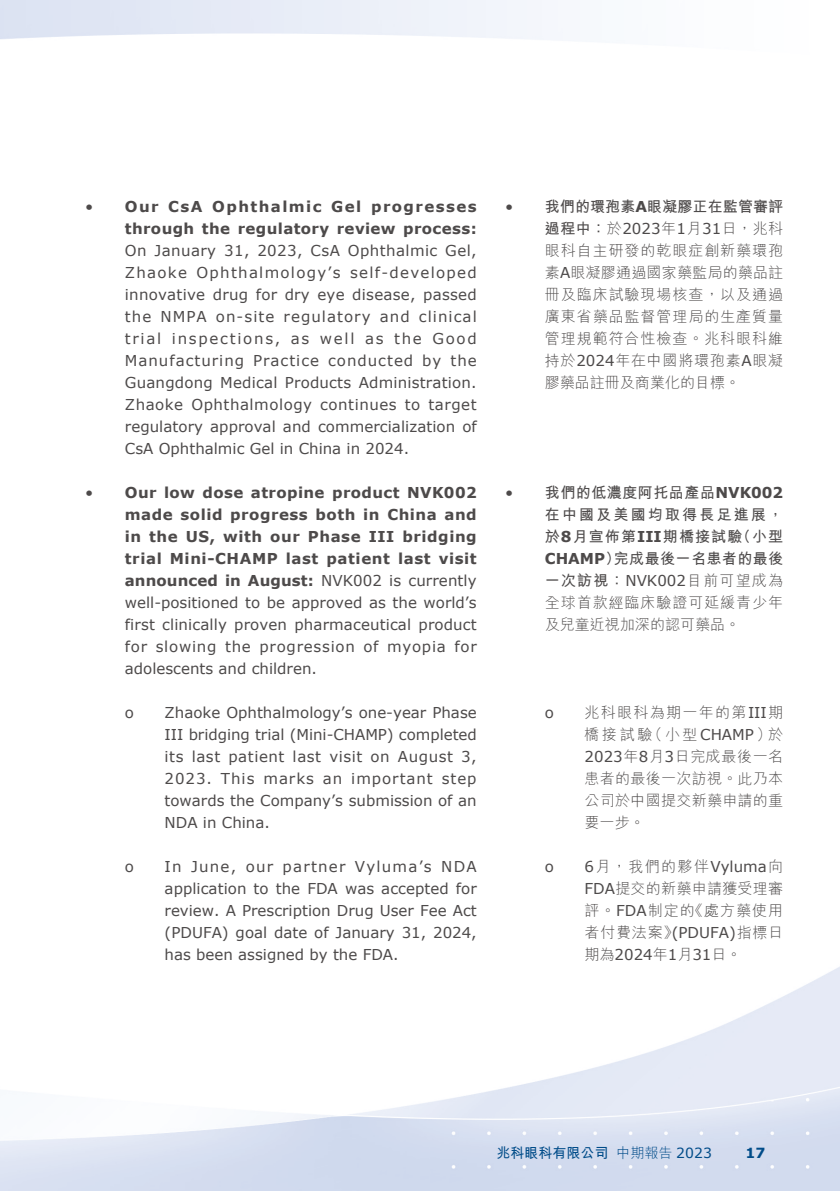
<style>
.page{position:relative;width:840px;height:1191px;background:#fff}
.page>*{position:absolute;margin:0;border:0;box-sizing:border-box;transform-origin:0 0}
.t1{font:15px/22px "Verdana";color:#4d4a4a;text-align:justify}
.t2{font:300 15px/22px "M Hei HK";letter-spacing:.05em;color:#4d4a4a;text-align:justify}
.t3{font:700 15px/22px "M Hei HK";letter-spacing:.055em;color:#4d4a4a;text-align:justify}
.t4{font:700 15px/21.8px "Verdana";letter-spacing:.025em;color:#4d4a4a;text-align:right}
.t5{font:700 14px "M Hei HK";color:#004c89}
.t6{font:700 14px "Verdana";color:#004c89}
.s1{font-weight:400}
.s2{font-weight:700}
.s3{font-family:"Verdana";font-weight:400}
.s4{font-family:"Verdana";font-weight:700}
.s5{font-family:"Verdana"}
.s6{font-family:"M Hei HK";font-weight:700}
.s7{font-family:"M Hei HK";font-weight:300}
.s8{font-weight:300}
</style>
<div class="page">
<p class="t4" style="left:85px;top:195px;width:393px"><span class="s1">•</span> Our CsA Ophthalmic Gel progresses through the regulatory review process:</p>
<p class="t1" style="left:125px;top:239px;width:353px">On January 31, 2023, CsA Ophthalmic Gel, Zhaoke Ophthalmology’s self-developed innovative drug for dry eye disease, passed the NMPA on-site regulatory and clinical trial inspections, as well as the Good Manufacturing Practice conducted by the Guangdong Medical Products Administration.<br>Zhaoke Ophthalmology continues to target regulatory approval and commercialization of CsA Ophthalmic Gel in China in 2024.</p>
<p class="t1" style="left:125px;top:481px;width:353px;text-indent:-40px">• <span class="s2">Our low dose atropine product NVK002 made solid progress both in China and in the US, with our Phase III bridging trial Mini-CHAMP last patient last visit announced in August:</span> NVK002 is currently well-positioned to be approved as the world’s first clinically proven pharmaceutical product for slowing the progression of myopia for adolescents and children.</p>
<p class="t1" style="left:125px;top:701px;width:11px">o</p>
<p class="t1" style="left:164px;top:701px;width:313px">Zhaoke Ophthalmology’s one-year Phase III bridging trial (Mini-CHAMP) completed its last patient last visit on August 3, 2023. This marks an important step towards the Company’s submission of an NDA in China.</p>
<p class="t1" style="left:125px;top:855px;width:11px">o</p>
<p class="t1" style="left:164px;top:855px;width:313px">In June, our partner Vyluma’s NDA application to the FDA was accepted for review. A Prescription Drug User Fee Act (PDUFA) goal date of January 31, 2024, has been assigned by the FDA.</p>
<p class="t2" style="left:544px;top:195px;width:240px;text-indent:-40px"><span class="s3">•</span> <span class="s2">我們的環孢素</span><span class="s4">A</span><span class="s2">眼凝膠正在監管審評過程中：</span>於<span class="s3">2023</span>年<span class="s3">1</span>月<span class="s3">31</span>日，兆科眼科自主研發的乾眼症創新藥環孢素<span class="s3">A</span>眼凝膠通過國家藥監局的藥品註冊及臨床試驗現場核查，以及通過廣東省藥品監督管理局的生產質量管理規範符合性檢查。兆科眼科維持於<span class="s3">2024</span>年在中國將環孢素<span class="s3">A</span>眼凝膠藥品註冊及商業化的目標。</p>
<p class="t3" style="left:544px;top:480px;width:240px;text-indent:-40px"><span class="s3">•</span> 我們的低濃度阿托品產品<span class="s5">NVK002</span>在中國及美國均取得長足進展，於<span class="s5">8</span>月宣佈第<span class="s5">III</span>期橋接試驗（小型<span class="s5">CHAMP</span>）完成最後一名患者的最後</p>
<p class="t1" style="left:544px;top:569px;width:240px"><span class="s6">一次訪視：</span>NVK002<span class="s7">目前可望成為</span></p>
<p class="t2" style="left:544px;top:591px;width:240px">全球首款經臨床驗證可延緩青少年及兒童近視加深的認可藥品。</p>
<p class="t1" style="left:544px;top:701px;width:11px">o</p>
<p class="t2" style="left:584px;top:701px;width:200px">兆科眼科為期一年的第<span class="s3">III</span>期橋接試驗（小型<span class="s3">CHAMP</span>）於<span class="s3">2023</span>年<span class="s3">8</span>月<span class="s3">3</span>日完成最後一名患者的最後一次訪視。此乃本公司於中國提交新藥申請的重要一步。</p>
<p class="t1" style="left:544px;top:855px;width:11px">o</p>
<p class="t2" style="left:584px;top:855px;width:200px"><span class="s3">6</span>月，我們的夥伴<span class="s3">Vyluma</span>向<span class="s3">FDA</span>提交的新藥申請獲受理審評。<span class="s3">FDA</span>制定的《處方藥使用者付費法案》<span class="s3">(PDUFA)</span>指標日</p>
<p class="t1" style="left:584px;top:943px;width:158px"><span class="s7">期為</span>2024<span class="s7">年</span>1<span class="s7">月</span>31<span class="s7">日。</span></p>
<p class="t5" style="left:496px;top:1142px;width:217px">兆科眼科有限公司 <span class="s8">中期報告</span> <span class="s3">2023</span></p>
<p class="t6" style="left:745px;top:1142px;width:21px">17</p>
</div>
